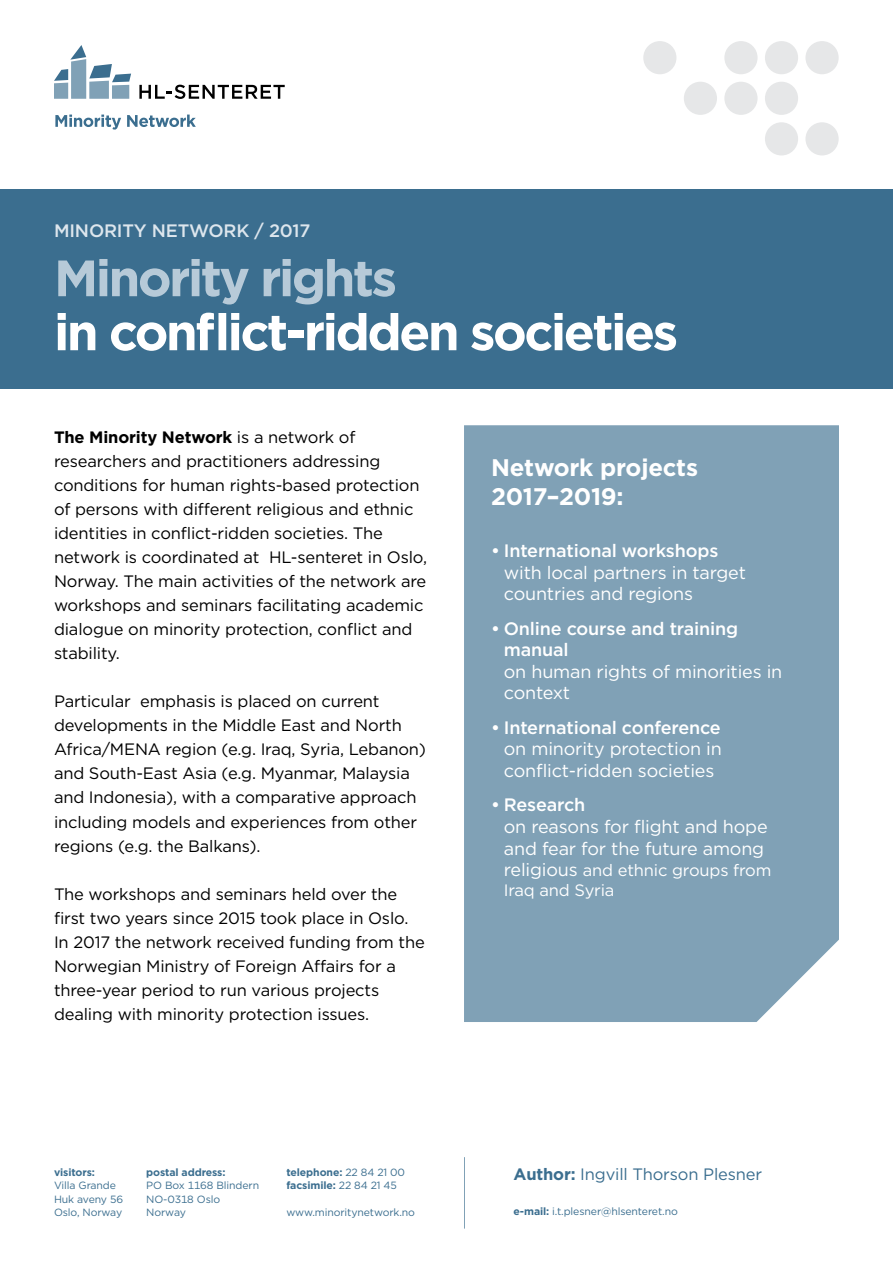
<style>
.page{position:relative;width:893px;height:1263px;background:#fff}
.page>*{position:absolute;margin:0;border:0;box-sizing:border-box;transform-origin:0 0}
.t1{font:700 51px "Gotham";letter-spacing:-.05em;color:#fff}
.t2{font:700 51px "Gotham";letter-spacing:-.05em;color:#b7cad8}
.t3{font:700 24px/28.8px "Gotham";letter-spacing:-.01em;color:#fff}
.t4{font:18px/21.6px "Gotham";letter-spacing:-.01em;color:#fff}
.t5{font:500 18px/21.6px "Gotham";letter-spacing:-.01em;color:#fff}
.t6{font:500 18px "Gotham";letter-spacing:-.01em;color:#dde6ed}
.t7{font:16.5px/24px "Gotham";letter-spacing:-.01em;color:#000}
.t8{font:16.5px/19.8px "Gotham";letter-spacing:-.01em;color:#fff}
.t9{font:16.5px "Gotham";letter-spacing:-.01em;color:#3b6e8f}
.t10{font:10.5px/13.5px "Gotham";letter-spacing:-.01em;color:#3b6e8f}
.t11{font:700 10.5px/13.5px "Gotham";letter-spacing:-.01em;color:#3b6e8f}
.s1{font-weight:700}
.s2{font-size:18px}
.s3{font-weight:400}
</style>
<div class="page">
<div style="left:464px;top:425px;width:375px;height:597px;background:#80a1b6"></div>
<div style="left:0;top:190px;width:893px;height:199px;background:#3b6e8f"></div>
<svg style="left:139px;top:85px;width:146px;height:14px"></svg>
<svg style="left:54px;top:45px;width:77px;height:54px"></svg>
<svg style="left:55px;top:115px;width:66px;height:15px"></svg>
<svg style="left:127px;top:115px;width:69px;height:12px"></svg>
<div style="left:765px;top:122px;width:33px;height:33px;background:#e6e7e8;border-radius:50%"></div>
<div style="left:805px;top:122px;width:34px;height:33px;background:#e6e7e8;border-radius:50%"></div>
<div style="left:684px;top:82px;width:33px;height:33px;background:#e6e7e8;border-radius:50%"></div>
<div style="left:724px;top:82px;width:33px;height:33px;background:#e6e7e8;border-radius:50%"></div>
<div style="left:765px;top:82px;width:33px;height:33px;background:#e6e7e8;border-radius:50%"></div>
<div style="left:724px;top:41px;width:33px;height:33px;background:#e6e7e8;border-radius:50%"></div>
<div style="left:643px;top:41px;width:33px;height:33px;background:#e6e7e8;border-radius:50%"></div>
<div style="left:765px;top:41px;width:33px;height:33px;background:#e6e7e8;border-radius:50%"></div>
<div style="left:805px;top:41px;width:34px;height:33px;background:#e6e7e8;border-radius:50%"></div>
<hr style="left:464px;top:1157px;width:1px;height:71px;background:#80a1b6">
<p class="t6" style="left:54px;top:219px;width:258px">MINORITY NETWORK / 2017</p>
<h1 class="t2" style="left:54px;top:244px;width:345px">Minority rights</h1>
<h1 class="t1" style="left:54px;top:298px;width:626px">in conflict-ridden societies</h1>
<p class="t7" style="left:54px;top:425px;width:375px"><span class="s1">The Minority Network</span> is a network of researchers and practitioners addressing conditions for human rights-based protection of persons with different religious and ethnic identities in conflict-ridden societies. The network is coordinated at HL-senteret in Oslo, Norway. The main activities of the network are workshops and seminars facilitating academic dialogue on minority protection, conflict and stability.</p>
<p class="t7" style="left:54px;top:689px;width:374px">Particular emphasis is placed on current developments in the Middle East and North Africa/MENA region (e.g. Iraq, Syria, Lebanon) and South-East Asia (e.g. Myanmar, Malaysia and Indonesia), with a comparative approach including models and experiences from other regions (e.g. the Balkans).</p>
<p class="t7" style="left:54px;top:881px;width:372px">The workshops and seminars held over the first two years since 2015 took place in Oslo.<br>In 2017 the network received funding from the Norwegian Ministry of Foreign Affairs for a three-year period to run various projects dealing with minority protection issues.</p>
<h2 class="t3" style="left:491px;top:453px;width:208px">Network projects<br>2017–2019:</h2>
<p class="t5" style="left:491px;top:540px;width:229px">• International workshops</p>
<p class="t4" style="left:504px;top:561px;width:244px">with local partners in target countries and regions</p>
<p class="t5" style="left:504px;top:617px;width:236px;text-indent:-13px">• Online course and training manual</p>
<p class="t4" style="left:504px;top:660px;width:280px">on human rights of minorities in context</p>
<p class="t5" style="left:491px;top:716px;width:231px">• International conference</p>
<p class="t4" style="left:504px;top:738px;width:220px">on minority protection in conflict-ridden societies</p>
<p class="t5" style="left:491px;top:794px;width:96px">• Research</p>
<p class="t4" style="left:504px;top:815px;width:265px">on reasons for flight and hope and fear for the future among</p>
<p class="t8" style="left:504px;top:860px;width:269px"><span class="s2">religious</span> and ethnic groups from<br>Iraq and Syria</p>
<p class="t11" style="left:54px;top:1165px;width:43px">visitors:</p>
<p class="t10" style="left:54px;top:1178px;width:71px">Villa Grande<br>Huk aveny 56<br>Oslo, Norway</p>
<p class="t11" style="left:146px;top:1165px;width:81px">postal address:</p>
<p class="t10" style="left:146px;top:1178px;width:114px">PO Box 1168 Blindern<br>NO-0318 Oslo<br>Norway</p>
<p class="t11" style="left:286px;top:1165px;width:120px">telephone: <span class="s3">22 84 21 00 </span>facsimile: <span class="s3">22 84 21 45</span></p>
<p class="t10" style="left:286px;top:1205px;width:130px">www.minoritynetwork.no</p>
<p class="t10" style="left:514px;top:1204px;width:166px"><span class="s1">e-mail:</span> i.t.plesner@hlsenteret.no</p>
<p class="t9" style="left:514px;top:1164px;width:250px"><span class="s1">Author:</span> Ingvill Thorson Plesner</p>
</div>
